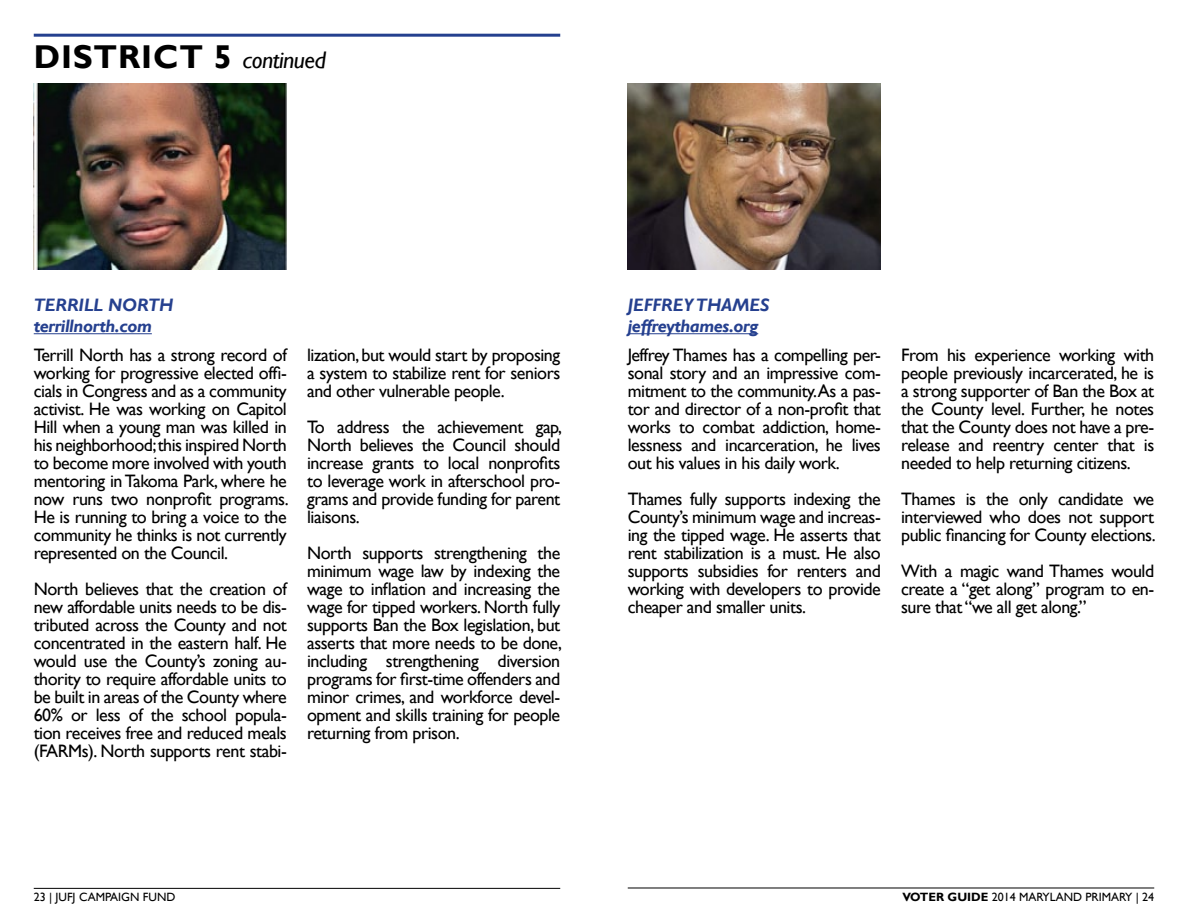
<style>
.page{position:relative;width:1188px;height:918px;background:#fff}
.page>*{position:absolute;margin:0;border:0;box-sizing:border-box;transform-origin:0 0}
.t1{font:700 33px "Gill Sans";letter-spacing:.025em;color:#000}
.t2{font:italic 24px "Gill Sans";letter-spacing:-.02em;color:#000}
.t3{font:18px/18px "Gill Sans";letter-spacing:-.025em;color:#000;text-align:justify}
.t4{font:italic 700 18px/21px "Gill Sans";color:#25408f}
.t5{font:12px "Gill Sans";color:#000}
.s1{font-weight:700;font-style:normal;font-size:33px}
.s2{font-weight:700}
</style>
<div class="page">
<hr style="left:34px;top:888px;width:526px;height:1px;background:#000">
<hr style="left:628px;top:888px;width:526px;height:1px;background:#000">
<hr style="left:34px;top:333px;width:118px;height:1px;background:#25408f">
<img style="left:34px;top:83px;width:253px;height:186px">
<hr style="left:628px;top:333px;width:130px;height:1px;background:#25408f">
<img style="left:628px;top:83px;width:253px;height:186px">
<hr style="left:34px;top:34px;width:526px;height:3px;background:#25408f">
<h1 class="t1" style="left:34px;top:37px;width:128px">DISTRICT</h1>
<h2 class="t2" style="left:214px;top:46px;width:113px"><span class="s1">5</span> continued</h2>
<p class="t4" style="left:34px;top:295px;width:141px">Terrill North terrillnorth.com</p>
<p class="t4" style="left:628px;top:295px;width:143px">Jeffrey Thames jeffreythames.org</p>
<p class="t3" style="left:34px;top:347px;width:256px">Terrill North has a strong record of working for progressive elected offi&shy;cials in Congress and as a community activist. He was working on Capitol Hill when a young man was killed in his neighborhood;this inspired North to become more involved with youth mentoring in Takoma Park, where he now runs two nonprofit programs.<br>He is running to bring a voice to the community he thinks is not currently represented on the Council.</p>
<p class="t3" style="left:34px;top:581px;width:255px">North believes that the creation of new affordable units needs to be dis&shy;tributed across the County and not concentrated in the eastern half. He would use the County’s zoning au&shy;thority to require affordable units to be built in areas of the County where 60% or less of the school popula&shy;tion receives free and reduced meals (FARMs). North supports rent stabi-</p>
<p class="t3" style="left:307px;top:347px;width:255px">lization, but would start by proposing a system to stabilize rent for seniors and other vulnerable people.</p>
<p class="t3" style="left:307px;top:419px;width:256px">To address the achievement gap, North believes the Council should increase grants to local nonprofits to leverage work in afterschool pro&shy;grams and provide funding for parent liaisons.</p>
<p class="t3" style="left:307px;top:545px;width:256px">North supports strengthening the minimum wage law by indexing the wage to inflation and increasing the wage for tipped workers. North fully supports Ban the Box legislation, but asserts that more needs to be done, including strengthening diversion programs for first-time offenders and minor crimes, and workforce devel&shy;opment and skills training for people returning from prison.</p>
<p class="t3" style="left:628px;top:347px;width:255px">Jeffrey Thames has a compelling per&shy;sonal story and an impressive com&shy;mitment to the community.As a pas&shy;tor and director of a non-profit that works to combat addiction, home&shy;lessness and incarceration, he lives out his values in his daily work.</p>
<p class="t3" style="left:628px;top:491px;width:255px">Thames fully supports indexing the County’s minimum wage and increas&shy;ing the tipped wage. He asserts that rent stabilization is a must. He also supports subsidies for renters and working with developers to provide cheaper and smaller units.</p>
<p class="t3" style="left:901px;top:347px;width:255px">From his experience working with people previously incarcerated, he is a strong supporter of Ban the Box at the County level. Further, he notes that the County does not have a pre&shy;release and reentry center that is needed to help returning citizens.</p>
<p class="t3" style="left:901px;top:491px;width:256px">Thames is the only candidate we interviewed who does not support public financing for County elections.</p>
<p class="t3" style="left:901px;top:563px;width:255px">With a magic wand Thames would create a “get along” program to en&shy;sure that “we all get along.”</p>
<p class="t5" style="left:34px;top:890px;width:31px">23 | Jufj</p>
<p class="t5" style="left:79px;top:890px;width:9px">campaig</p>
<p class="t5" style="left:130px;top:890px;width:44px">n fund</p>
<p class="t5" style="left:902px;top:890px;width:253px"><span class="s2">VOTER GUI DE</span> 2014 marylan d primary | 24</p>
</div>
